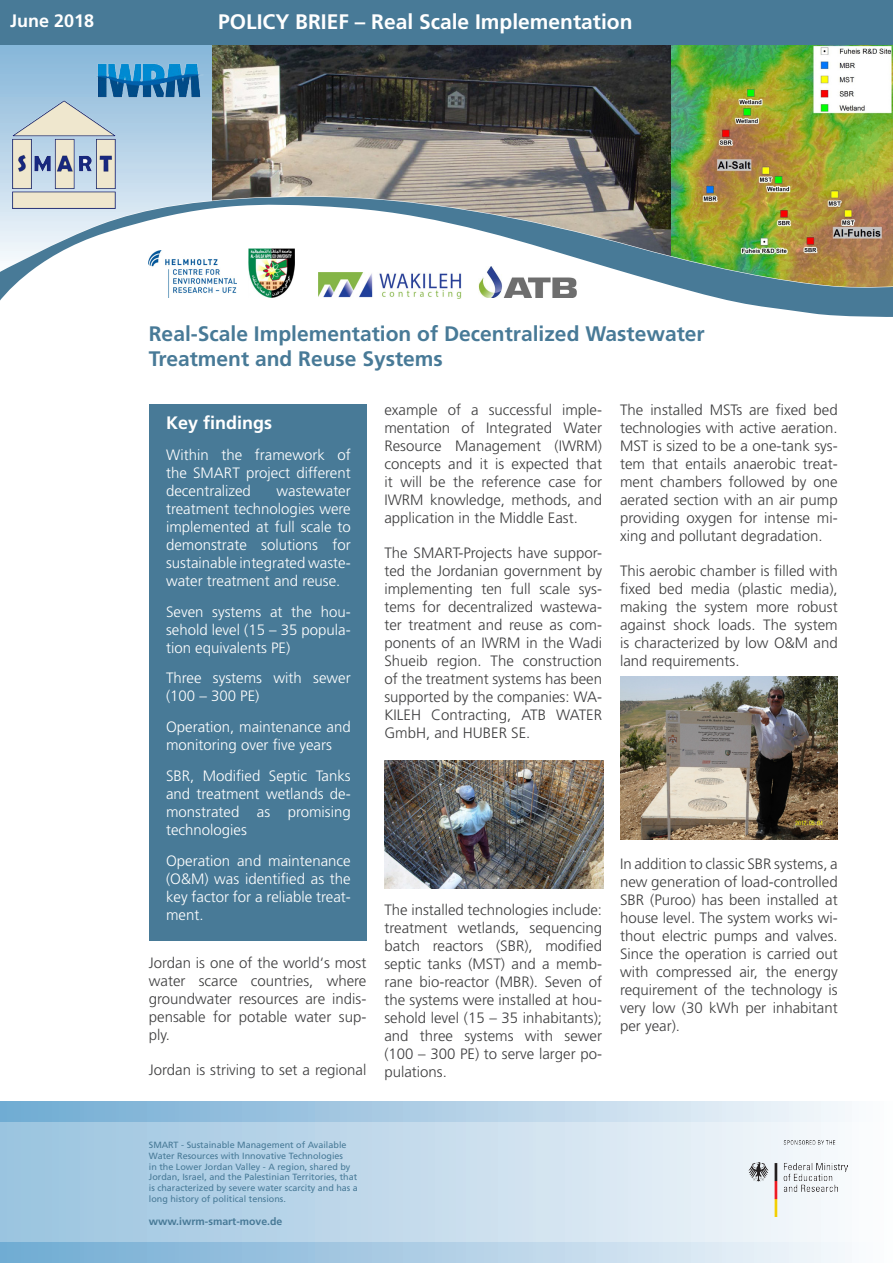
<style>
.page{position:relative;width:893px;height:1263px;background:#fff}
.page>*{position:absolute;margin:0;border:0;box-sizing:border-box;transform-origin:0 0}
.t1{font:700 21px/25.2px "Frutiger LT Std";color:#487a97}
.t2{font:700 21px "Frutiger LT Std";color:#fff}
.t3{font:700 18px "Frutiger LT Std";color:#fff}
.t4{font:300 15px/18px "Frutiger LT Std";color:#3e3e3f;text-align:justify}
.t5{font:300 15px/18px "Frutiger LT Std";color:#fff;text-align:justify}
.t6{font:700 10.5px "Frutiger LT Std";color:#487a97}
.t7{font:9px/10.8px "Frutiger LT Std";color:#487a97}
</style>
<div class="page">
<img style="left:671px;top:45px;width:222px;height:151px">
<img style="left:211px;top:45px;width:459px;height:151px">
<svg style="left:0;top:45px;width:211px;height:151px;background:#a7c9e3"></svg>
<div style="left:0;top:1101px;width:893px;height:162px;background:linear-gradient(to right,#6da9d1,#fafafd)"></div>
<div style="left:0;top:1123px;width:893px;height:119px;background:linear-gradient(to right,#98c2de,#fbfbfd)"></div>
<img style="left:748px;top:1141px;width:99px;height:75px">
<div style="left:0;top:0;width:893px;height:45px;background:#487a97"></div>
<img style="left:12px;top:101px;width:104px;height:95px">
<img style="left:94px;top:63px;width:110px;height:35px">
<svg style="left:0;top:197px;width:893px;height:120px"></svg>
<img style="left:478px;top:267px;width:99px;height:31px">
<img style="left:319px;top:273px;width:142px;height:25px">
<img style="left:149px;top:251px;width:88px;height:47px">
<img style="left:249px;top:249px;width:45px;height:49px">
<div style="left:149px;top:404px;width:217px;height:537px;background:#487a97"></div>
<img style="left:384px;top:760px;width:219px;height:128px">
<img style="left:620px;top:676px;width:217px;height:163px">
<p class="t3" style="left:10px;top:10px;width:86px">June 2018</p>
<p class="t2" style="left:218px;top:9px;width:416px">POLICY BRIEF – Real Scale Implementation</p>
<p class="t1" style="left:149px;top:321px;width:557px">Real-Scale Implementation of Decentralized Wastewater<br>Treatment and Reuse Systems</p>
<p class="t3" style="left:166px;top:412px;width:108px">Key findings</p>
<p class="t5" style="left:166px;top:446px;width:186px">Within the framework of the SMART project different decentralized</p>
<p class="t5" style="left:166px;top:482px;width:186px;text-indent:111px">wastewater treatment technologies were implemented at full scale to demonstrate solutions for sustainable integrated waste&shy;water treatment and reuse.</p>
<p class="t5" style="left:166px;top:603px;width:186px">Seven systems at the hou&shy;sehold level (15 – 35 popula&shy;tion equivalents PE)</p>
<p class="t5" style="left:166px;top:669px;width:186px">Three systems with sewer (100 – 300 PE)</p>
<p class="t5" style="left:166px;top:718px;width:186px">Operation, maintenance and monitoring over five years</p>
<p class="t5" style="left:166px;top:767px;width:186px">SBR, Modified Septic Tanks and treatment wetlands de&shy;monstrated as promising technologies</p>
<p class="t5" style="left:166px;top:852px;width:186px">Operation and maintenance (O&amp;M) was identified as the key factor for a reliable treat&shy;ment.</p>
<p class="t4" style="left:149px;top:954px;width:219px">Jordan is one of the world‘s most water scarce countries, where groundwater resources are indis&shy;pensable for potable water sup&shy;ply.</p>
<p class="t4" style="left:149px;top:1061px;width:219px">Jordan is striving to set a regional</p>
<p class="t4" style="left:384px;top:401px;width:219px">example of a successful imple&shy;mentation of Integrated Water Resource Management (IWRM) concepts and it is expected that it will be the reference case for IWRM knowledge, methods, and application in the Middle East.</p>
<p class="t4" style="left:384px;top:544px;width:219px">The SMART-Projects have suppor&shy;ted the Jordanian government by implementing ten full scale sys&shy;tems for decentralized wastewa&shy;ter treatment and reuse as com&shy;ponents of an IWRM in the Wadi Shueib region. The construction of the treatment systems has been supported by the companies: WA-KILEH Contracting, ATB WATER GmbH, and HUBER SE.</p>
<p class="t4" style="left:620px;top:401px;width:219px">The installed MSTs are fixed bed technologies with active aeration.<br>MST is sized to be a one-tank sys&shy;tem that entails anaerobic treat&shy;ment chambers followed by one aerated section with an air pump providing oxygen for intense mi&shy;xing and pollutant degradation.</p>
<p class="t4" style="left:620px;top:562px;width:219px">This aerobic chamber is filled with fixed bed media (plastic media), making the system more robust against shock loads. The system is characterized by low O&amp;M and land requirements.</p>
<p class="t4" style="left:384px;top:901px;width:219px">The installed technologies include: treatment wetlands, sequencing batch reactors (SBR), modified septic tanks (MST) and a memb&shy;rane bio-reactor (MBR). Seven of the systems were installed at hou&shy;sehold level (15 – 35 inhabitants); and three systems with sewer (100 – 300 PE) to serve larger po&shy;pulations.</p>
<p class="t4" style="left:620px;top:855px;width:219px">In addition to classic SBR systems, a new generation of load-controlled SBR (Puroo) has been installed at house level. The system works wi&shy;thout electric pumps and valves.<br>Since the operation is carried out with compressed air, the energy requirement of the technology is very low (30 kWh per inhabitant per year).</p>
<p class="t7" style="left:149px;top:1139px;width:211px">SMART - Sustainable Management of Available Water Resources with Innovative Technologies<br>in the Lower Jordan Valley - A region, shared by Jordan, Israel, and the Palestinian Territories, that is characterized by severe water scarcity and has a long history of political tensions.</p>
<p class="t6" style="left:149px;top:1215px;width:135px">www.iwrm-smart-move.de</p>
</div>
